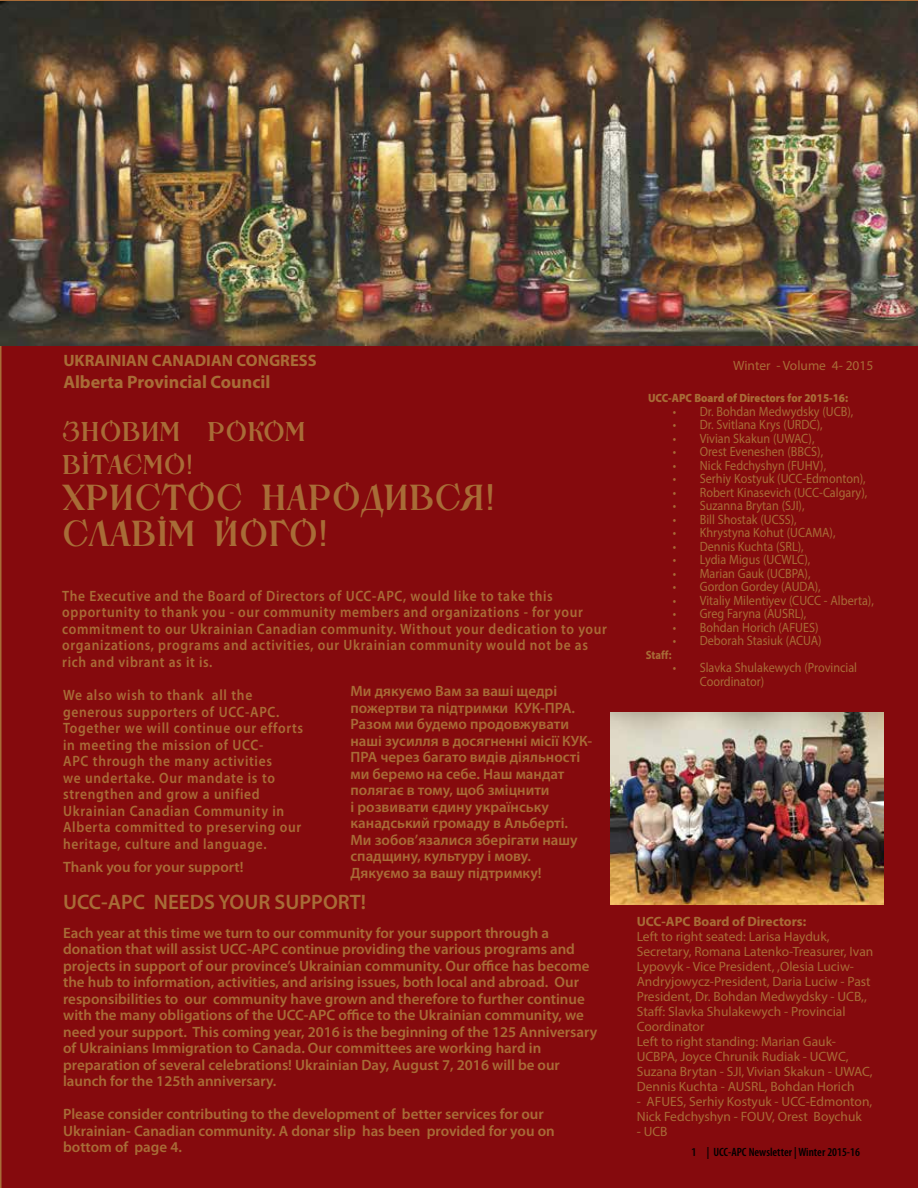
<style>
.page{position:relative;width:918px;height:1188px;background:#850a0d}
.page>*{position:absolute;margin:0;border:0;box-sizing:border-box;transform-origin:0 0}
.t1{font:36px/36px "Narbut Abetka";color:#a86c37}
.t2{font:27px/32.4px "Narbut Abetka";color:#a86c37}
.t3{font:600 21px "Myriad Pro";color:#a86c37}
.t4{font:700 18px "Myriad";color:#a86c37}
.t5{font:700 16.5px "Myriad";color:#a86c37}
.t6{font:600 15px/16.5px "Myriad Pro";color:#a86c37}
.t7{font:600 15px/16.5px "Myriad Pro";letter-spacing:.05em;color:#a86c37;scale:.9 1}
.t8{font:13.5px/13.5px "Myriad Pro";color:#a86c37;scale:.9 1}
.t9{font:13.5px/15px "Myriad Pro";color:#a86c37}
.t10{font:700 13.5px "Myriad Pro";color:#a86c37}
.t11{font:900 12px "Myriad Pro";color:#a86c37;scale:.9 1}
.t12{font:600 condensed 12px "Myriad Pro";color:#000}
.t13{font:700 12px "Myriad Pro";color:#a86c37;scale:.9 1}
.s1{font-family:"Arial"}
</style>
<div class="page">
<img style="left:610px;top:713px;width:274px;height:191px">
<img style="left:0;top:2px;width:918px;height:344px">
<p class="t5" style="left:63px;top:352px;width:255px">UKRAINIAN CANADIAN CONGRESS</p>
<p class="t9" style="left:733px;top:358px;width:142px">Winter - Volume 4- 2015</p>
<p class="t4" style="left:63px;top:373px;width:208px">Alberta Provincial Council</p>
<h2 class="t2" style="left:62px;top:418px;width:245px">ЗНОВИМ РОКОМ<br>ВІТАЄМО<span class="s1">!</span></h2>
<h1 class="t1" style="left:62px;top:482px;width:435px">ХРИСТОС НАРОДИВСЯ<span class="s1">!<br></span>СЛАВІМ ЙОГО<span class="s1">!</span></h1>
<p class="t11" style="left:648px;top:391px;width:224px">UCC-APC Board of Directors for 2015-16:</p>
<p class="t8" style="left:673px;top:404px;width:202px">• Dr. Bohdan Medwydsky (UCB),</p>
<p class="t8" style="left:673px;top:418px;width:168px">• Dr. Svitlana Krys (URDC),</p>
<p class="t8" style="left:673px;top:431px;width:159px">• Vivian Skakun (UWAC),</p>
<p class="t8" style="left:673px;top:445px;width:169px">• Orest Eveneshen (BBCS),</p>
<p class="t8" style="left:673px;top:458px;width:172px">• Nick Fedchyshyn (FUHV),</p>
<p class="t8" style="left:673px;top:472px;width:216px">• Serhiy Kostyuk (UCC-Edmonton),</p>
<p class="t8" style="left:673px;top:485px;width:218px">• Robert Kinasevich (UCC-Calgary),</p>
<p class="t8" style="left:673px;top:499px;width:148px">• Suzanna Brytan (SJI),</p>
<p class="t8" style="left:673px;top:512px;width:139px">• Bill Shostak (UCSS),</p>
<p class="t8" style="left:673px;top:526px;width:182px">• Khrystyna Kohut (UCAMA),</p>
<p class="t8" style="left:673px;top:539px;width:147px">• Dennis Kuchta (SRL),</p>
<p class="t8" style="left:673px;top:553px;width:154px">• Lydia Migus (UCWLC),</p>
<p class="t8" style="left:673px;top:566px;width:155px">• Marian Gauk (UCBPA),</p>
<p class="t8" style="left:673px;top:580px;width:166px">• Gordon Gordey (AUDA),</p>
<p class="t8" style="left:673px;top:593px;width:225px">• Vitaliy Milentiyev (CUCC - Alberta),</p>
<p class="t8" style="left:673px;top:607px;width:150px">• Greg Faryna (AUSRL),</p>
<p class="t8" style="left:673px;top:620px;width:164px">• Bohdan Horich (AFUES)</p>
<p class="t8" style="left:673px;top:634px;width:167px">• Deborah Stasiuk (ACUA)</p>
<p class="t13" style="left:646px;top:647px;width:30px">Staff:</p>
<p class="t8" style="left:700px;top:661px;width:176px;text-indent:-27px">• Slavka Shulakewych (Provincial<br>Coordinator)</p>
<p class="t7" style="left:62px;top:587px;width:607px">The Executive and the Board of Directors of UCC-APC, would like to take this opportunity to thank you - our community members and organizations - for your commitment to our Ukrainian Canadian community. Without your dedication to your organizations, programs and activities, our Ukrainian community would not be as rich and vibrant as it is.</p>
<p class="t6" style="left:351px;top:683px;width:243px">Ми дякуємо Вам за ваші щедрі пожертви та підтримки КУК-ПРА.<br>Разом ми будемо продовжувати наші зусилля в досягненні місії КУК-<br>ПРА через багато видів діяльності ми беремо на себе. Наш мандат полягає в тому, щоб зміцнити<br>і розвивати єдину українську канадський громаду в Альберті.<br>Ми зобов’язалися зберігати нашу спадщину, культуру і мову.<br>Дякуємо за вашу підтримку!</p>
<p class="t7" style="left:63px;top:687px;width:268px">We also wish to thank all the generous supporters of UCC-APC.<br>Together we will continue our efforts in meeting the mission of UCC-<br>APC through the many activities<br>we undertake. Our mandate is to strengthen and grow a unified<br>Ukrainian Canadian Community in<br>Alberta committed to preserving our heritage, culture and language.</p>
<p class="t6" style="left:63px;top:858px;width:182px">Thank you for your support!</p>
<h3 class="t3" style="left:63px;top:888px;width:305px">UCC-APC NEEDS YOUR SUPPORT!</h3>
<p class="t6" style="left:63px;top:924px;width:536px">Each year at this time we turn to our community for your support through a donation that will assist UCC-APC continue providing the various programs and projects in support of our province’s Ukrainian community. Our office has become the hub to information, activities, and arising issues, both local and abroad. Our responsibilities to our community have grown and therefore to further continue with the many obligations of the UCC-APC office to the Ukrainian community, we need your support. This coming year, 2016 is the beginning of the 125 Anniversary of Ukrainians Immigration to Canada. Our committees are working hard in preparation of several celebrations! Ukrainian Day, August 7, 2016 will be our launch for the 125th anniversary.</p>
<p class="t6" style="left:63px;top:1106px;width:493px">Please consider contributing to the development of better services for our<br>Ukrainian- Canadian community. A donar slip has been provided for you on bottom of page 4.</p>
<p class="t10" style="left:637px;top:913px;width:171px">UCC-APC Board of Directors:</p>
<p class="t9" style="left:637px;top:929px;width:238px">Left to right seated: Larisa Hayduk, Secretary, Romana Latenko-Treasurer, Ivan Lypovyk - Vice President, ,Olesia Luciw-Andryjowycz-President, Daria Luciw - Past President, Dr. Bohdan Medwydsky - UCB,, Staff: Slavka Shulakewych - Provincial Coordinator<br>Left to right standing: Marian Gauk-UCBPA, Joyce Chrunik Rudiak - UCWC, Suzana Brytan - SJI, Vivian Skakun - UWAC, Dennis Kuchta - AUSRL, Bohdan Horich</p>
<p class="t9" style="left:637px;top:1094px;width:237px">- AFUES, Serhiy Kostyuk - UCC-Edmonton,<br>Nick Fedchyshyn - FOUV, Orest Boychuk</p>
<p class="t9" style="left:637px;top:1124px;width:32px">- UCB</p>
<p class="t12" style="left:691px;top:1146px;width:170px">1 | UCC-APC Newsletter | Winter 2015-16</p>
</div>
